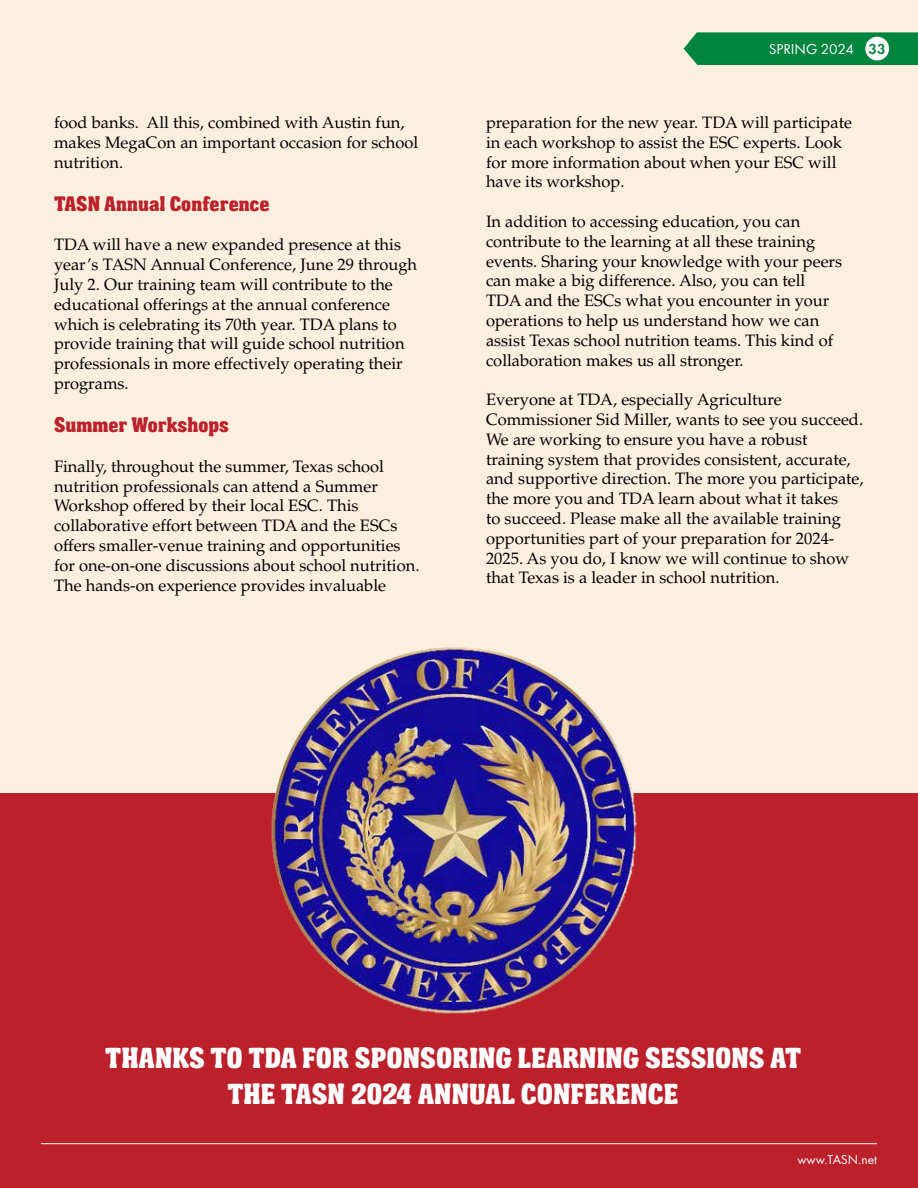
<style>
.page{position:relative;width:918px;height:1188px;background:#fbefdf}
.page>*{position:absolute;margin:0;border:0;box-sizing:border-box;transform-origin:0 0}
.t1{font:27px/36px "Garishing Worse";color:#fff;text-align:center}
.t2{font:19.5px "Garishing Worse";color:#bc202b}
.t3{font:16.5px/19.8px "Palatino LT Std";color:#000}
.t4{font:15px "Futura PT";color:#fff}
.t5{font:13.5px "Futura PT";color:#fff}
.s1{font-weight:600;color:#00853f}
</style>
<div class="page">
<div style="left:0;top:793px;width:918px;height:395px;background:#bc202b"></div>
<div style="left:684px;top:32px;width:234px;height:33px;background:#00853f"></div>
<div style="left:865px;top:37px;width:24px;height:23px;background:#fff;border-radius:50%"></div>
<img style="left:271px;top:647px;width:366px;height:367px">
<hr style="left:41px;top:1143px;width:836px;height:1px;background:#fff">
<p class="t3" style="left:54px;top:113px;width:366px">food banks. All this, combined with Austin fun, makes MegaCon an important occasion for school nutrition.</p>
<p class="t2" style="left:54px;top:194px;width:217px">TASN Annual Conference</p>
<p class="t3" style="left:54px;top:235px;width:365px">TDA will have a new expanded presence at this year’s TASN Annual Conference, June 29 through July 2. Our training team will contribute to the educational offerings at the annual conference which is celebrating its 70th year. TDA plans to provide training that will guide school nutrition professionals in more effectively operating their programs.</p>
<p class="t2" style="left:54px;top:416px;width:176px">Summer Workshops</p>
<p class="t3" style="left:54px;top:457px;width:367px">Finally, throughout the summer, Texas school nutrition professionals can attend a Summer Workshop offered by their local ESC. This collaborative effort between TDA and the ESCs offers smaller-venue training and opportunities for one-on-one discussions about school nutrition.<br>The hands-on experience provides invaluable</p>
<p class="t4" style="left:769px;top:40px;width:118px">SPRING 2024 <span class="s1">33</span></p>
<p class="t3" style="left:486px;top:113px;width:367px">preparation for the new year. TDA will participate in each workshop to assist the ESC experts. Look for more information about when your ESC will have its workshop.</p>
<p class="t3" style="left:486px;top:212px;width:358px">In addition to accessing education, you can contribute to the learning at all these training events. Sharing your knowledge with your peers can make a big difference. Also, you can tell TDA and the ESCs what you encounter in your operations to help us understand how we can assist Texas school nutrition teams. This kind of collaboration makes us all stronger.</p>
<p class="t3" style="left:486px;top:390px;width:379px">Everyone at TDA, especially Agriculture Commissioner Sid Miller, wants to see you succeed.<br>We are working to ensure you have a robust training system that provides consistent, accurate, and supportive direction. The more you participate, the more you and TDA learn about what it takes<br>to succeed. Please make all the available training opportunities part of your preparation for 2024- 2025. As you do, I know we will continue to show that Texas is a leader in school nutrition.</p>
<h1 class="t1" style="left:105px;top:1042px;width:698px">THANKS TO TDA FOR SPONSORING LEARNING SESSIONS AT<br>THE TASN 2024 ANNUAL CONFERENCE</h1>
<p class="t5" style="left:797px;top:1151px;width:81px">www.TASN.net</p>
</div>
